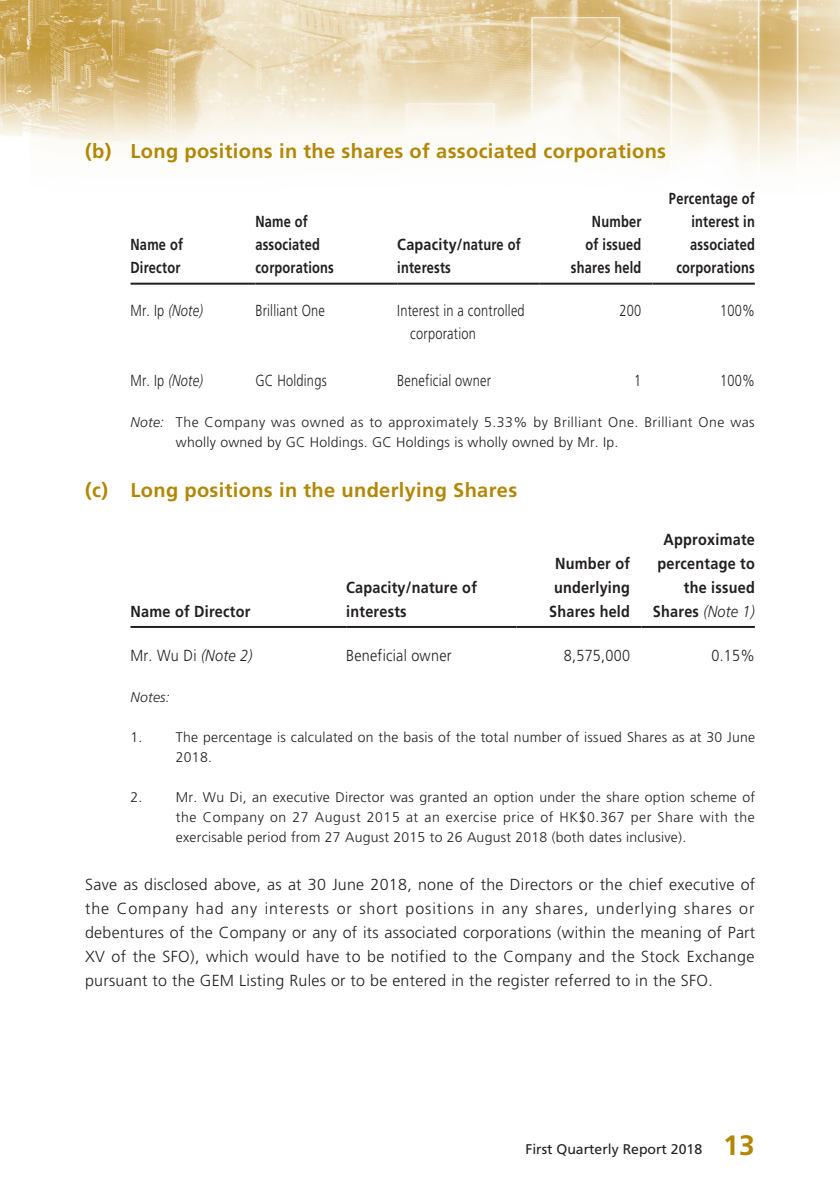
<style>
.page{position:relative;width:840px;height:1191px;background:#fff}
.page>*{position:absolute;margin:0;border:0;box-sizing:border-box;transform-origin:0 0}
._02_H2{font:700 20px "Frutiger LT Std";letter-spacing:.015em;color:#b28705}
._00_txt{font:300 16px/24px "Frutiger LT Std";letter-spacing:.015em;color:#231f20;text-align:justify}
._50_Table_txt{font:700 16px/23px "Frutiger LT Std";letter-spacing:.015em;color:#231f20;scale:.9 1}
._50_Table_txt-2{font:700 16px "Frutiger LT Std";letter-spacing:.015em;color:#231f20;scale:.8 1}
._50_Table_txt-3{font:300 16px "Frutiger LT Std";letter-spacing:.015em;color:#231f20;scale:.8 1}
._50_Table_txt-4{font:300 16px "Frutiger LT Std";letter-spacing:.015em;color:#231f20;scale:.9 1}
._50_Table_txt-5{font:italic 300 16px "Frutiger LT Std";letter-spacing:.015em;color:#231f20;scale:.8 1}
._50_Table_txt-6{font:italic 300 16px "Frutiger LT Std";letter-spacing:.015em;color:#231f20;scale:.9 1}
._06_Notes{font:300 14px/20px "Frutiger LT Std";letter-spacing:.015em;color:#231f20}
._06_Notes-2{font:300 14px/20px "Frutiger LT Std";letter-spacing:.035em;color:#231f20}
.t1{font:14px "Frutiger LT Std";color:#231f20}
._06_Notes-3{font:italic 300 14px "Frutiger LT Std";letter-spacing:.015em;color:#231f20}
.s1{font-style:normal}
.s2{font-style:italic}
.s3{font-weight:700;font-style:normal}
.s4{font-weight:700;font-size:28px;color:#b28705}
</style>
<div class="page">
<img style="left:0;top:0;width:839px;height:628px">
<hr style="left:130px;top:283px;width:125px;height:2px;background:#231f20">
<hr style="left:255px;top:283px;width:142px;height:2px;background:#231f20">
<hr style="left:397px;top:283px;width:142px;height:2px;background:#231f20">
<hr style="left:539px;top:283px;width:113px;height:2px;background:#231f20">
<hr style="left:652px;top:283px;width:102px;height:2px;background:#231f20">
<hr style="left:130px;top:626px;width:216px;height:2px;background:#231f20">
<hr style="left:346px;top:626px;width:170px;height:2px;background:#231f20">
<hr style="left:516px;top:626px;width:125px;height:2px;background:#231f20">
<hr style="left:641px;top:626px;width:113px;height:2px;background:#231f20">
<p class="_02_H2" style="left:85px;top:140px;width:582px">(b) Long positions in the shares of associated corporations</p>
<p class="_50_Table_txt-2" style="left:130px;top:235px;width:67px">Name of</p>
<p class="_50_Table_txt-2" style="left:130px;top:258px;width:64px">Director</p>
<p class="_50_Table_txt-2" style="left:255px;top:212px;width:67px">Name of</p>
<p class="_50_Table_txt-2" style="left:255px;top:235px;width:82px">associated</p>
<p class="_50_Table_txt-2" style="left:255px;top:258px;width:100px">corporations</p>
<p class="_50_Table_txt" style="left:397px;top:233px;width:139px">Capacity/nature of interests</p>
<p class="_50_Table_txt-5" style="left:130px;top:302px;width:92px"><span class="s1">Mr. Ip</span> (Note)</p>
<p class="_50_Table_txt-3" style="left:255px;top:302px;width:88px">Brilliant One</p>
<p class="_50_Table_txt-3" style="left:397px;top:302px;width:161px">Interest in a controlled</p>
<p class="_50_Table_txt-3" style="left:410px;top:325px;width:83px">corporation</p>
<p class="_50_Table_txt-2" style="left:591px;top:212px;width:63px">Number</p>
<p class="_50_Table_txt-2" style="left:585px;top:235px;width:71px">of issued</p>
<p class="_50_Table_txt-2" style="left:570px;top:258px;width:90px">shares held</p>
<p class="_50_Table_txt-2" style="left:668px;top:189px;width:109px">Percentage of</p>
<p class="_50_Table_txt-2" style="left:691px;top:212px;width:81px">interest in</p>
<p class="_50_Table_txt-2" style="left:689px;top:235px;width:82px">associated</p>
<p class="_50_Table_txt-2" style="left:676px;top:258px;width:100px">corporations</p>
<p class="_50_Table_txt-3" style="left:619px;top:302px;width:29px">200</p>
<p class="_50_Table_txt-3" style="left:719px;top:302px;width:45px">100%</p>
<p class="_50_Table_txt-5" style="left:130px;top:372px;width:92px"><span class="s1">Mr. Ip</span> (Note)</p>
<p class="_50_Table_txt-3" style="left:255px;top:372px;width:90px">GC Holdings</p>
<p class="_50_Table_txt-3" style="left:397px;top:372px;width:118px">Beneficial owner</p>
<p class="_50_Table_txt-3" style="left:633px;top:372px;width:10px">1</p>
<p class="_50_Table_txt-3" style="left:719px;top:372px;width:45px">100%</p>
<p class="_06_Notes-2" style="left:176px;top:412px;width:580px;text-indent:-45px"><span class="s2">Note:</span> The Company was owned as to approximately 5.33% by Brilliant One. Brilliant One was wholly owned by GC Holdings. GC Holdings is wholly owned by Mr. Ip.</p>
<p class="_02_H2" style="left:85px;top:478px;width:433px">(c) Long positions in the underlying Shares</p>
<p class="_50_Table_txt" style="left:130px;top:599px;width:134px">Name of Director</p>
<p class="_50_Table_txt" style="left:346px;top:575px;width:147px">Capacity/nature of</p>
<p class="_50_Table_txt" style="left:346px;top:599px;width:69px">interests</p>
<p class="_50_Table_txt" style="left:555px;top:551px;width:85px">Number of</p>
<p class="_50_Table_txt" style="left:553px;top:575px;width:86px">underlying</p>
<p class="_50_Table_txt" style="left:548px;top:599px;width:91px">Shares held</p>
<p class="_50_Table_txt" style="left:663px;top:527px;width:103px">Approximate</p>
<p class="_50_Table_txt" style="left:657px;top:551px;width:110px">percentage to</p>
<p class="_50_Table_txt" style="left:683px;top:575px;width:80px">the issued</p>
<p class="_50_Table_txt-6" style="left:652px;top:602px;width:115px"><span class="s3">Shares</span> (Note 1)</p>
<p class="_50_Table_txt-4" style="left:130px;top:646px;width:137px">Mr. Wu Di <span class="s2">(Note 2)</span></p>
<p class="_50_Table_txt-4" style="left:346px;top:646px;width:118px">Beneficial owner</p>
<p class="_50_Table_txt-4" style="left:563px;top:646px;width:75px">8,575,000</p>
<p class="_50_Table_txt-4" style="left:711px;top:646px;width:50px">0.15%</p>
<p class="_06_Notes-3" style="left:130px;top:689px;width:41px">Notes:</p>
<p class="_06_Notes" style="left:176px;top:727px;width:580px;text-indent:-45px">1. The percentage is calculated on the basis of the total number of issued Shares as at 30 June<br>2018.</p>
<p class="_06_Notes" style="left:176px;top:787px;width:580px;text-align:justify;text-indent:-45px">2. Mr. Wu Di, an executive Director was granted an option under the share option scheme of the Company on 27 August 2015 at an exercise price of HK$0.367 per Share with the exercisable period from 27 August 2015 to 26 August 2018 (both dates inclusive).</p>
<p class="_00_txt" style="left:85px;top:872px;width:671px">Save as disclosed above, as at 30 June 2018, none of the Directors or the chief executive of the Company had any interests or short positions in any shares, underlying shares or debentures of the Company or any of its associated corporations (within the meaning of Part XV of the SFO), which would have to be notified to the Company and the Stock Exchange pursuant to the GEM Listing Rules or to be entered in the register referred to in the SFO.</p>
<p class="t1" style="left:525px;top:1140px;width:231px">First Quarterly Report 2018 <span class="s4">13</span></p>
</div>
